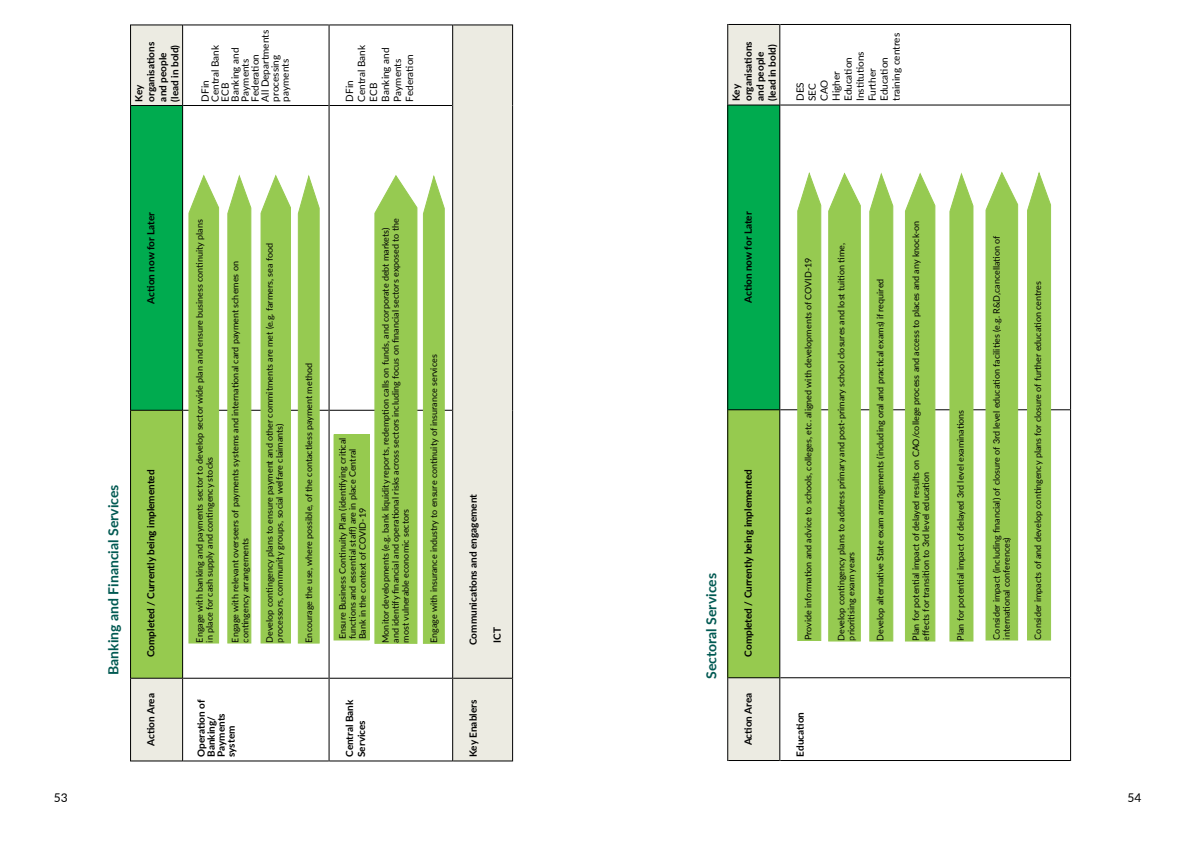
<style>
.page{position:relative;width:1191px;height:842px;background:#fff}
.page>*{position:absolute;margin:0;border:0;box-sizing:border-box;transform-origin:0 0}
.t1{font:700 14px "Lato";color:#005952}
.t2{font:12px "Lato";color:#000}
.t3{font:700 10px/12px "Lato";color:#000}
.t4{font:10px/12px "Lato";color:#000}
.t5{font:9px/10px "Lato";color:#000}
</style>
<div class="page">
<div style="left:453px;top:25px;width:59px;height:735px;background:#ecebe2"></div>
<hr style="left:130px;top:678px;width:1px;height:83px;background:#000">
<hr style="left:130px;top:410px;width:1px;height:268px;background:#000">
<hr style="left:130px;top:105px;width:1px;height:305px;background:#000">
<hr style="left:130px;top:24px;width:1px;height:81px;background:#000">
<hr style="left:131px;top:24px;width:51px;height:1px;background:#000">
<hr style="left:183px;top:760px;width:145px;height:1px;background:#000">
<hr style="left:183px;top:678px;width:145px;height:1px;background:#000">
<hr style="left:183px;top:410px;width:145px;height:1px;background:#000">
<hr style="left:182px;top:24px;width:1px;height:81px;background:#000">
<hr style="left:183px;top:105px;width:145px;height:1px;background:#000">
<hr style="left:183px;top:24px;width:145px;height:1px;background:#000">
<hr style="left:328px;top:678px;width:1px;height:83px;background:#000">
<hr style="left:329px;top:760px;width:123px;height:1px;background:#000">
<hr style="left:328px;top:410px;width:1px;height:268px;background:#000">
<hr style="left:329px;top:678px;width:123px;height:1px;background:#000">
<hr style="left:328px;top:105px;width:1px;height:305px;background:#000">
<hr style="left:329px;top:410px;width:123px;height:1px;background:#000">
<hr style="left:328px;top:24px;width:1px;height:81px;background:#000">
<hr style="left:329px;top:105px;width:123px;height:1px;background:#000">
<hr style="left:329px;top:24px;width:123px;height:1px;background:#000">
<hr style="left:452px;top:678px;width:1px;height:83px;background:#000">
<hr style="left:453px;top:760px;width:59px;height:1px;background:#000">
<hr style="left:452px;top:410px;width:1px;height:268px;background:#000">
<hr style="left:453px;top:678px;width:59px;height:1px;background:#000">
<hr style="left:452px;top:105px;width:1px;height:305px;background:#000">
<hr style="left:452px;top:24px;width:1px;height:81px;background:#000">
<hr style="left:453px;top:24px;width:59px;height:1px;background:#000">
<hr style="left:512px;top:678px;width:1px;height:83px;background:#000">
<hr style="left:512px;top:410px;width:1px;height:268px;background:#000">
<hr style="left:512px;top:105px;width:1px;height:305px;background:#000">
<hr style="left:512px;top:24px;width:1px;height:81px;background:#000">
<svg style="left:131px;top:25px;width:89px;height:736px"></svg>
<svg style="left:227px;top:174px;width:25px;height:470px;background:#9ece5e"></svg>
<svg style="left:260px;top:174px;width:31px;height:470px;background:#9ccc5a"></svg>
<svg style="left:297px;top:174px;width:23px;height:470px;background:#9fce60"></svg>
<svg style="left:374px;top:175px;width:71px;height:469px;background:#a2d065"></svg>
<div style="left:334px;top:435px;width:35px;height:205px;background:#96ca4f"></div>
<div style="left:333px;top:434px;width:36px;height:206px;border:1px solid #96ca4f"></div>
<div style="left:728px;top:25px;width:51px;height:735px;background:#ecebe2"></div>
<div style="left:727px;top:410px;width:53px;height:268px;background:#96ca4f"></div>
<div style="left:727px;top:105px;width:53px;height:305px;background:#00ab4f"></div>
<hr style="left:727px;top:678px;width:1px;height:83px;background:#000">
<hr style="left:728px;top:760px;width:51px;height:1px;background:#000">
<hr style="left:727px;top:410px;width:1px;height:268px;background:#000">
<hr style="left:728px;top:677px;width:51px;height:1px;background:#000">
<hr style="left:727px;top:105px;width:1px;height:305px;background:#000">
<hr style="left:728px;top:409px;width:51px;height:1px;background:#000">
<hr style="left:727px;top:24px;width:1px;height:81px;background:#000">
<hr style="left:728px;top:105px;width:51px;height:1px;background:#000">
<hr style="left:728px;top:24px;width:51px;height:1px;background:#000">
<hr style="left:779px;top:678px;width:1px;height:83px;background:#000">
<hr style="left:780px;top:760px;width:290px;height:1px;background:#000">
<hr style="left:779px;top:410px;width:1px;height:268px;background:#000">
<hr style="left:780px;top:677px;width:290px;height:1px;background:#000">
<hr style="left:779px;top:105px;width:1px;height:305px;background:#000">
<hr style="left:780px;top:409px;width:290px;height:1px;background:#000">
<hr style="left:779px;top:24px;width:1px;height:81px;background:#000">
<hr style="left:780px;top:105px;width:290px;height:1px;background:#000">
<hr style="left:780px;top:24px;width:290px;height:1px;background:#000">
<hr style="left:1070px;top:678px;width:1px;height:83px;background:#000">
<hr style="left:1070px;top:410px;width:1px;height:268px;background:#000">
<hr style="left:1070px;top:105px;width:1px;height:305px;background:#000">
<hr style="left:1070px;top:24px;width:1px;height:81px;background:#000">
<svg style="left:796px;top:172px;width:25px;height:469px;background:#9fce60"></svg>
<svg style="left:827px;top:172px;width:34px;height:470px;background:#9dcd5e"></svg>
<svg style="left:868px;top:172px;width:25px;height:470px;background:#9fce60"></svg>
<svg style="left:904px;top:172px;width:32px;height:470px;background:#9fce60"></svg>
<svg style="left:949px;top:172px;width:25px;height:470px;background:#9ece5e"></svg>
<svg style="left:985px;top:171px;width:33px;height:470px;background:#9ece5f"></svg>
<svg style="left:1026px;top:171px;width:25px;height:470px;background:#9ece5f"></svg>
<p class="t3" style="left:132px;top:101px;width:61px;rotate:-90deg">Key organisations and people (lead in bold)</p>
<p class="t4" style="left:200px;top:101px;width:73px;line-height:10px;rotate:-90deg">DFin<br>Central Bank<br>ECB<br>Banking and<br>Payments<br>Federation<br>All Departments processing payments</p>
<p class="t4" style="left:343px;top:101px;width:58px;rotate:-90deg">DFin<br>Central Bank<br>ECB<br>Banking and<br>Payments<br>Federation</p>
<p class="t3" style="left:144px;top:304px;width:93px;rotate:-90deg">Action now for Later</p>
<h1 class="t1" style="left:103px;top:675px;width:192px;rotate:-90deg">Banking and Financial Services</h1>
<p class="t3" style="left:144px;top:657px;width:189px;rotate:-90deg">Completed / Currently being implemented</p>
<p class="t3" style="left:144px;top:746px;width:54px;rotate:-90deg">Action Area</p>
<p class="t5" style="left:194px;top:642px;width:424px;rotate:-90deg">Engage with banking and payments sector to develop sector wide plan and ensure business continuity plans in place for cash supply and contingency stocks</p>
<p class="t5" style="left:230px;top:642px;width:383px;rotate:-90deg">Engage with relevant overseers of payments systems and international card payment schemes on contingency arrangements</p>
<p class="t5" style="left:264px;top:642px;width:401px;rotate:-90deg">Develop contingency plans to ensure payment and other commitments are met (e.g. farmers, sea food processors, community groups, social welfare claimants)</p>
<p class="t5" style="left:303px;top:642px;width:281px;rotate:-90deg">Encourage the use, where possible, of the contactless payment method</p>
<p class="t3" style="left:196px;top:757px;width:59px;line-height:10px;rotate:-90deg">Operation of<br>Banking/<br>Payments system</p>
<p class="t5" style="left:337px;top:639px;width:203px;rotate:-90deg">Ensure Business Continuity Plan (identifying critical functions and essential staff) are in place Central<br>Bank in the context of COVID-19</p>
<p class="t5" style="left:380px;top:643px;width:426px;rotate:-90deg">Monitor developments (e.g. bank liquidity reports, redemption calls on funds, and corporate debt markets) and identify financial and operational risks across sectors including focus on financial sectors exposed to the most vulnerable economic sectors</p>
<p class="t5" style="left:428px;top:643px;width:290px;rotate:-90deg">Engage with insurance industry to ensure continuity of insurance services</p>
<p class="t3" style="left:343px;top:757px;width:59px;rotate:-90deg">Central Bank<br>Services</p>
<p class="t3" style="left:466px;top:645px;width:152px;rotate:-90deg">Communications and engagement</p>
<p class="t3" style="left:490px;top:643px;width:17px;rotate:-90deg">ICT</p>
<p class="t3" style="left:466px;top:757px;width:59px;rotate:-90deg">Key Enablers</p>
<p class="t3" style="left:729px;top:101px;width:61px;rotate:-90deg">Key organisations and people (lead in bold)</p>
<p class="t4" style="left:794px;top:101px;width:69px;rotate:-90deg">DES<br>SEC<br>CAO<br>Higher<br>Education<br>Institutions<br>Further<br>Education training centres</p>
<p class="t3" style="left:741px;top:303px;width:93px;rotate:-90deg">Action now for Later</p>
<h1 class="t1" style="left:701px;top:679px;width:107px;rotate:-90deg">Sectoral Services</h1>
<p class="t3" style="left:741px;top:657px;width:189px;rotate:-90deg">Completed / Currently being implemented</p>
<p class="t3" style="left:741px;top:745px;width:54px;rotate:-90deg">Action Area</p>
<p class="t5" style="left:803px;top:640px;width:384px;rotate:-90deg">Provide information and advice to schools, colleges, etc. aligned with developments of COVID-19</p>
<p class="t5" style="left:836px;top:640px;width:399px;rotate:-90deg">Develop contingency plans to address primary and post-primary school closures and lost tuition time, prioritising exam years</p>
<p class="t5" style="left:875px;top:640px;width:363px;rotate:-90deg">Develop alternative State exam arrangements (including oral and practical exams) if required</p>
<p class="t5" style="left:910px;top:640px;width:421px;rotate:-90deg">Plan for potential impact of delayed results on CAO/college process and access to places and any knock-on effects for transition to 3rd level education</p>
<p class="t5" style="left:955px;top:640px;width:232px;rotate:-90deg">Plan for potential impact of delayed 3rd level examinations</p>
<p class="t5" style="left:991px;top:639px;width:405px;rotate:-90deg">Consider impact (including financial) of closure of 3rd level education facilities (e.g. R&amp;D,cancellation of international conferences)</p>
<p class="t5" style="left:1032px;top:639px;width:360px;rotate:-90deg">Consider impacts of and develop contingency plans for closure of further education centres</p>
<p class="t3" style="left:794px;top:756px;width:46px;rotate:-90deg">Education</p>
<h2 class="t2" style="left:54px;top:789px;width:15px">53</h2>
<h2 class="t2" style="left:1127px;top:789px;width:15px">54</h2>
</div>
